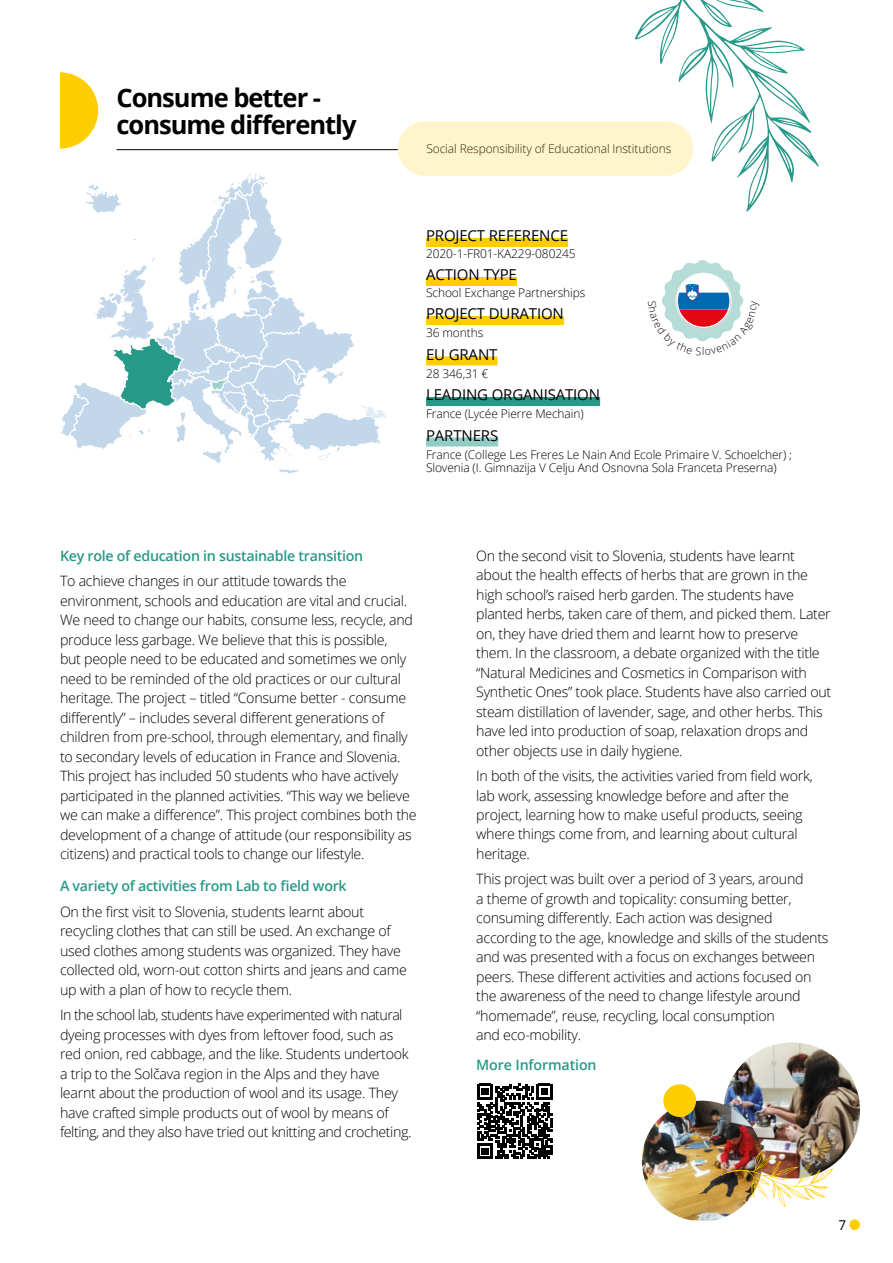
<style>
.page{position:relative;width:893px;height:1263px;background:#fff}
.page>*{position:absolute;margin:0;border:0;box-sizing:border-box;transform-origin:0 0}
.t1{font:700 25.5px/27px "Open Sans";letter-spacing:-.04em;color:#000}
.t2{font:15px "Open Sans";letter-spacing:-.01em;color:#000}
.t3{font:300 14.25px/19.5px "Open Sans";letter-spacing:-.02em;color:#000}
.t4{font:600 14.25px "Open Sans";letter-spacing:-.02em;color:#279989}
.t5{font:13.5px "Open Sans";color:#000}
.t6{font:300 12px/13.5px "Open Sans";letter-spacing:-.01em;color:#000}
</style>
<div class="page">
<div style="left:849px;top:1219px;width:11px;height:11px;background:#ffcd00;border-radius:50%"></div>
<svg style="left:60px;top:173px;width:327px;height:301px"></svg>
<svg style="left:60px;top:72px;width:38px;height:77px"></svg>
<div style="left:426px;top:238px;width:142px;height:9px;background:#ffcd00"></div>
<div style="left:426px;top:277px;width:91px;height:9px;background:#ffcd00"></div>
<div style="left:426px;top:316px;width:138px;height:9px;background:#ffcd00"></div>
<div style="left:426px;top:356px;width:71px;height:9px;background:#ffcd00"></div>
<div style="left:426px;top:397px;width:174px;height:9px;background:#279989"></div>
<div style="left:426px;top:437px;width:72px;height:9px;background:#93ccc4"></div>
<svg style="left:477px;top:1084px;width:75px;height:75px"></svg>
<svg style="left:635px;top:0;width:184px;height:212px"></svg>
<hr style="left:117px;top:149px;width:281px;height:1px;background:#000">
<div style="left:398px;top:121px;width:295px;height:55px;background:#fff5cd;border-radius:27px"></div>
<img style="left:724px;top:1042px;width:136px;height:123px">
<img style="left:642px;top:1101px;width:121px;height:119px">
<div style="left:663px;top:1084px;width:33px;height:33px;background:#ffcd00;border-radius:50%"></div>
<img style="left:721px;top:1151px;width:112px;height:56px">
<svg style="left:662px;top:260px;width:82px;height:82px"></svg>
<h1 class="t1" style="left:117px;top:83px;width:241px">Consume better - consume differently</h1>
<p class="t6" style="left:426px;top:142px;width:246px">Social Responsibility of Educational Institutions</p>
<p class="t2" style="left:426px;top:225px;width:144px">PROJECT REFERENCE</p>
<p class="t6" style="left:426px;top:246px;width:151px">2020-1-FR01-KA229-080245</p>
<p class="t2" style="left:426px;top:264px;width:92px">ACTION TYPE</p>
<p class="t6" style="left:426px;top:285px;width:161px">School Exchange Partnerships</p>
<p class="t2" style="left:426px;top:303px;width:139px">PROJECT DURATION</p>
<p class="t6" style="left:426px;top:326px;width:59px">36 months</p>
<p class="t2" style="left:426px;top:344px;width:73px">EU GRANT</p>
<p class="t6" style="left:426px;top:366px;width:64px">28 346,31 €</p>
<p class="t2" style="left:426px;top:384px;width:176px">LEADING ORGANISATION</p>
<p class="t6" style="left:426px;top:407px;width:159px">France (Lycée Pierre Mechain)</p>
<p class="t2" style="left:426px;top:425px;width:74px">PARTNERS</p>
<p class="t6" style="left:426px;top:447px;width:368px">France (College Les Freres Le Nain And Ecole Primaire V. Schoelcher) ;<br>Slovenia (I. Gimnazija V Celju And Osnovna Sola Franceta Preserna)</p>
<p class="t4" style="left:60px;top:546px;width:305px">Key role of education in sustainable transition</p>
<p class="t3" style="left:60px;top:571px;width:358px">To achieve changes in our attitude towards the environment, schools and education are vital and crucial.<br>We need to change our habits, consume less, recycle, and produce less garbage. We believe that this is possible,<br>but people need to be educated and sometimes we only need to be reminded of the old practices or our cultural heritage. The project – titled “Consume better - consume differently” – includes several different generations of children from pre-school, through elementary, and finally to secondary levels of education in France and Slovenia.<br>This project has included 50 students who have actively participated in the planned activities. “This way we believe we can make a difference”. This project combines both the development of a change of attitude (our responsibility as citizens) and practical tools to change our lifestyle.</p>
<p class="t4" style="left:60px;top:876px;width:288px">A variety of activities from Lab to field work</p>
<p class="t3" style="left:60px;top:901px;width:348px">On the first visit to Slovenia, students learnt about recycling clothes that can still be used. An exchange of used clothes among students was organized. They have collected old, worn-out cotton shirts and jeans and came up with a plan of how to recycle them.</p>
<p class="t3" style="left:60px;top:1005px;width:353px">In the school lab, students have experimented with natural dyeing processes with dyes from leftover food, such as red onion, red cabbage, and the like. Students undertook a trip to the Solčava region in the Alps and they have learnt about the production of wool and its usage. They have crafted simple products out of wool by means of felting, and they also have tried out knitting and crocheting.</p>
<p class="t3" style="left:476px;top:545px;width:357px">On the second visit to Slovenia, students have learnt about the health effects of herbs that are grown in the high school’s raised herb garden. The students have planted herbs, taken care of them, and picked them. Later on, they have dried them and learnt how to preserve them. In the classroom, a debate organized with the title “Natural Medicines and Cosmetics in Comparison with Synthetic Ones” took place. Students have also carried out steam distillation of lavender, sage, and other herbs. This have led into production of soap, relaxation drops and other objects use in daily hygiene.</p>
<p class="t3" style="left:476px;top:766px;width:338px">In both of the visits, the activities varied from field work, lab work, assessing knowledge before and after the project, learning how to make useful products, seeing where things come from, and learning about cultural heritage.</p>
<p class="t3" style="left:476px;top:869px;width:354px">This project was built over a period of 3 years, around<br>a theme of growth and topicality: consuming better, consuming differently. Each action was designed according to the age, knowledge and skills of the students and was presented with a focus on exchanges between peers. These different activities and actions focused on the awareness of the need to change lifestyle around “homemade”, reuse, recycling, local consumption<br>and eco-mobility.</p>
<p class="t4" style="left:476px;top:1055px;width:122px">More Information</p>
<p class="t5" style="left:838px;top:1216px;width:9px">7</p>
</div>
